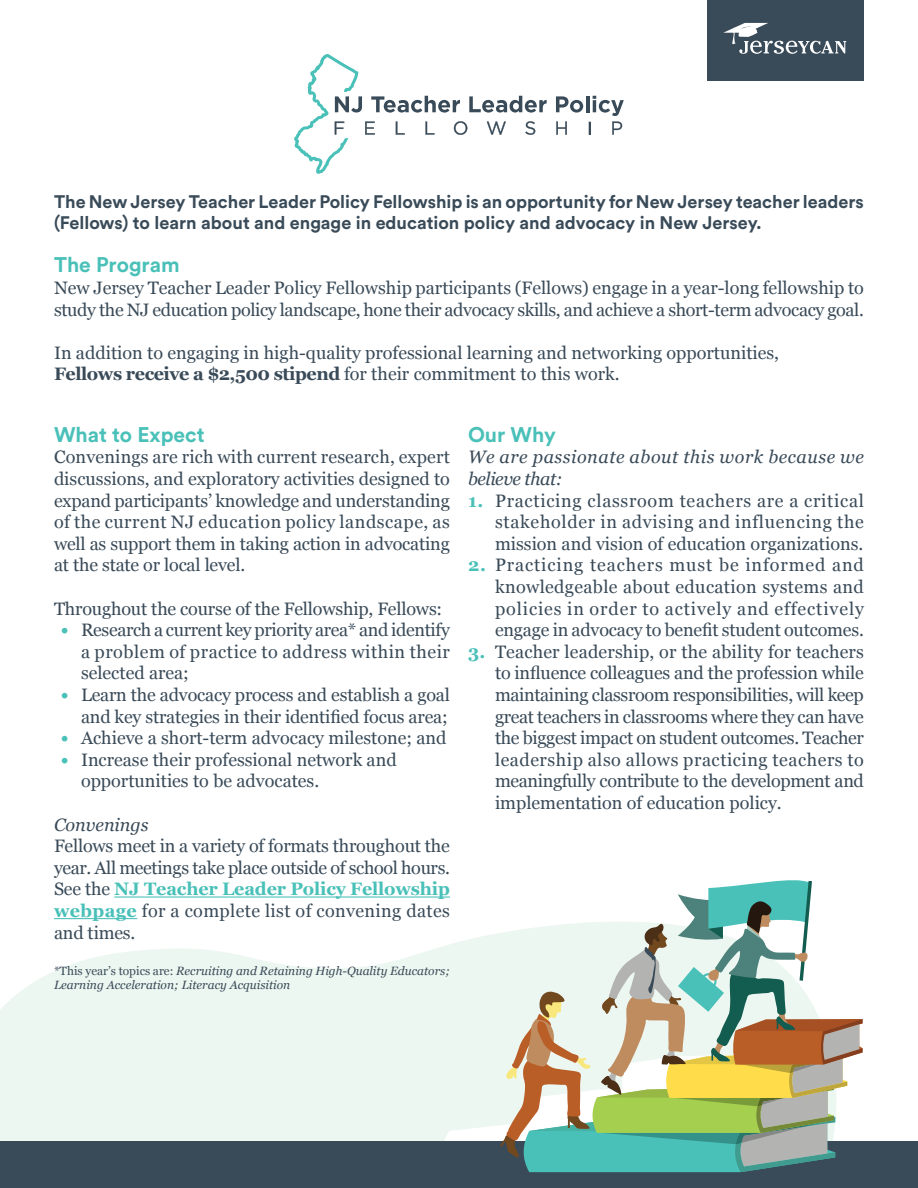
<style>
.page{position:relative;width:918px;height:1188px;background:#fff}
.page>*{position:absolute;margin:0;border:0;box-sizing:border-box;transform-origin:0 0}
.t1{font:700 21px "Circular Std";color:#49c0b8}
.t2{font:18px/21.6px "Georgia";color:#394a58;text-align:justify}
.t3{font:18px/21.6px "Georgia";letter-spacing:-.02em;color:#394a58}
.t4{font:700 18px/21.6px "Circular Std";color:#394a58}
.t5{font:italic 18px/21.6px "Georgia";letter-spacing:.03em;color:#394a58}
.t6{font:italic 18px "Georgia";color:#394a58}
.t7{font:italic 12px/14.4px "Georgia";color:#394a58}
.s1{font-weight:700}
.s2{font-weight:700;color:#49c0b8}
.s3{font-style:normal}
</style>
<div class="page">
<svg style="left:0;top:933px;width:500px;height:208px;background:#eff8f2"></svg>
<div style="left:0;top:1141px;width:918px;height:47px;background:#394a58"></div>
<svg style="left:500px;top:880px;width:363px;height:292px"></svg>
<svg style="left:556px;top:96px;width:27px;height:17px"></svg>
<hr style="left:586px;top:96px;width:3px;height:16px;background:#394a58">
<svg style="left:556px;top:121px;width:11px;height:14px"></svg>
<svg style="left:589px;top:96px;width:35px;height:39px"></svg>
<svg style="left:294px;top:54px;width:253px;height:120px"></svg>
<hr style="left:114px;top:896px;width:336px;height:2px;background:#49c0b8">
<hr style="left:54px;top:918px;width:83px;height:1px;background:#49c0b8">
<div style="left:707px;top:0;width:157px;height:81px;background:#394a58"></div>
<svg style="left:723px;top:23px;width:123px;height:31px"></svg>
<p class="t4" style="left:54px;top:190px;width:811px">The New Jersey Teacher Leader Policy Fellowship is an opportunity for New Jersey teacher leaders (Fellows) to learn about and engage in education policy and advocacy in New Jersey.</p>
<p class="t1" style="left:54px;top:251px;width:127px">The Program</p>
<p class="t3" style="left:54px;top:276px;width:811px">New Jersey Teacher Leader Policy Fellowship participants (Fellows) engage in a year-long fellowship to study the NJ education policy landscape, hone their advocacy skills, and achieve a short-term advocacy goal.</p>
<p class="t2" style="left:54px;top:341px;width:727px">In addition to engaging in high-quality professional learning and networking opportunities,<br><span class="s1">Fellows receive a $2,500 stipend</span> for their commitment to this work.</p>
<p class="t1" style="left:54px;top:421px;width:152px">What to Expect</p>
<p class="t2" style="left:54px;top:446px;width:397px">Convenings are rich with current research, expert discussions, and exploratory activities designed to expand participants’ knowledge and understanding of the current NJ education policy landscape, as well as support them in taking action in advocating at the state or local level.</p>
<p class="t2" style="left:54px;top:597px;width:390px">Throughout the course of the Fellowship, Fellows:</p>
<p class="t2" style="left:81px;top:619px;width:370px;text-indent:-20px"><span class="s2">•</span> Research a current key priority area* and identify a problem of practice to address within their selected area;</p>
<p class="t2" style="left:61px;top:683px;width:391px;text-align:right"><span class="s2">•</span> Learn the advocacy process and establish a goal and key strategies in their identified focus area;</p>
<p class="t2" style="left:61px;top:727px;width:387px"><span class="s2">•</span> Achieve a short-term advocacy milestone; and</p>
<p class="t2" style="left:81px;top:748px;width:317px;text-indent:-20px"><span class="s2">•</span> Increase their professional network and opportunities to be advocates.</p>
<p class="t6" style="left:54px;top:811px;width:96px">Convenings</p>
<p class="t2" style="left:54px;top:835px;width:397px">Fellows meet in a variety of formats throughout the year. All meetings take place outside of school hours.<br>See the <span class="s2">NJ Teacher Leader Policy Fellowship webpage</span> for a complete list of convening dates and times.</p>
<p class="t7" style="left:54px;top:963px;width:397px"><span class="s3">*This year’s topics are:</span> Recruiting and Retaining High-Quality Educators;<br>Learning Acceleration; Literacy Acquisition</p>
<p class="t1" style="left:468px;top:421px;width:90px">Our Why</p>
<p class="t5" style="left:468px;top:446px;width:398px">We are passionate about this work because we believe that:</p>
<p class="t2" style="left:495px;top:489px;width:370px;text-indent:-27px"><span class="s2">1.</span> Practicing classroom teachers are a critical stakeholder in advising and influencing the mission and vision of education organizations.</p>
<p class="t2" style="left:495px;top:554px;width:370px;text-indent:-27px"><span class="s2">2.</span> Practicing teachers must be informed and knowledgeable about education systems and policies in order to actively and effectively engage in advocacy to benefit student outcomes.</p>
<p class="t2" style="left:495px;top:640px;width:370px;text-indent:-27px"><span class="s2">3.</span> Teacher leadership, or the ability for teachers to influence colleagues and the profession while maintaining classroom responsibilities, will keep great teachers in classrooms where they can have the biggest impact on student outcomes. Teacher leadership also allows practicing teachers to meaningfully contribute to the development and implementation of education policy.</p>
</div>
